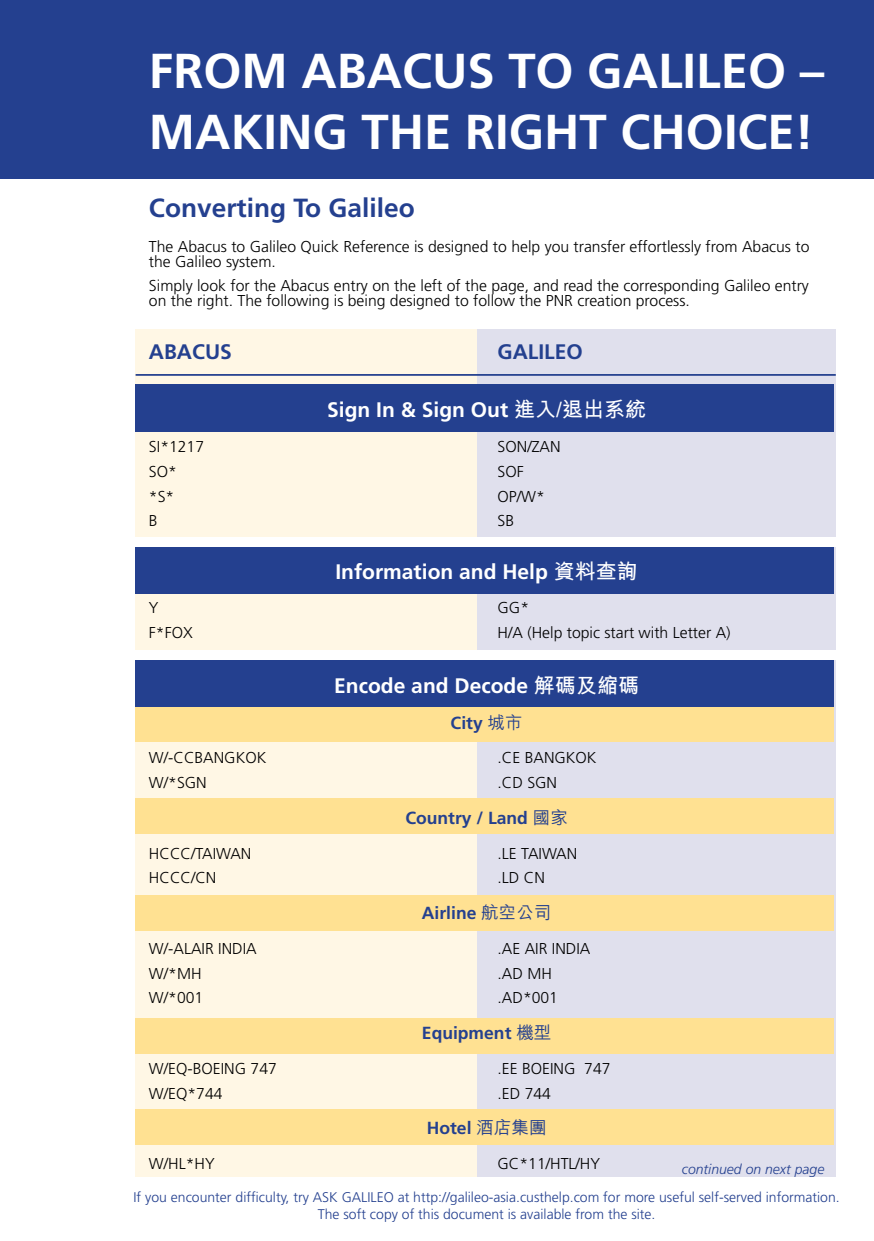
<style>
.page{position:relative;width:874px;height:1241px;background:#fff}
.page>*{position:absolute;margin:0;border:0;box-sizing:border-box;transform-origin:0 0}
.t1{font:700 49px/61.2px "Frutiger";color:#fff}
.t2{font:700 26.25px "Frutiger";color:#24408f}
.t3{font:700 21px "Frutiger";color:#fff}
.t4{font:700 21px "Frutiger";color:#24408f}
.t5{font:700 17.5px "Frutiger";color:#24408f}
.t6{font:300 15.75px/14.9px "Frutiger";color:#000}
.t7{font:300 14px/16.8px "Frutiger";color:#24408f;text-align:center}
.t8{font:italic 300 14px "Frutiger";color:#24408f}
.s1{font-family:"M Hei"}
.s2{font-family:"M Hei";font-weight:500}
</style>
<div class="page">
<div style="left:135px;top:329px;width:700px;height:847px;background:#fff7e5"></div>
<div style="left:477px;top:329px;width:358px;height:847px;background:#e0e0ed"></div>
<div style="left:135px;top:1108px;width:698px;height:36px;background:#ffe192"></div>
<div style="left:0;top:0;width:873px;height:179px;background:#24408f"></div>
<div style="left:135px;top:1017px;width:698px;height:36px;background:#ffe192"></div>
<div style="left:135px;top:895px;width:698px;height:36px;background:#ffe192"></div>
<div style="left:135px;top:546px;width:698px;height:47px;background:#24408f"></div>
<div style="left:135px;top:536px;width:700px;height:10px;background:#fff"></div>
<div style="left:135px;top:384px;width:698px;height:48px;background:#24408f"></div>
<div style="left:135px;top:797px;width:698px;height:36px;background:#ffe192"></div>
<div style="left:135px;top:706px;width:698px;height:36px;background:#ffe192"></div>
<div style="left:135px;top:659px;width:698px;height:47px;background:#24408f"></div>
<div style="left:135px;top:649px;width:700px;height:10px;background:#fff"></div>
<hr style="left:135px;top:374px;width:700px;height:2px;background:#24408f">
<h1 class="t1" style="left:149px;top:40px;width:676px">FROM ABACUS TO GALILEO –<br>MAKING THE RIGHT CHOICE!</h1>
<h2 class="t2" style="left:149px;top:192px;width:267px">Converting To Galileo</h2>
<p class="t6" style="left:149px;top:239px;width:661px">The Abacus to Galileo Quick Reference is designed to help you transfer effortlessly from Abacus to the Galileo system.</p>
<p class="t6" style="left:149px;top:278px;width:661px">Simply look for the Abacus entry on the left of the page, and read the corresponding Galileo entry on the right. The following is being designed to follow the PNR creation process.</p>
<h3 class="t4" style="left:149px;top:339px;width:84px">ABACUS</h3>
<h3 class="t4" style="left:497px;top:339px;width:87px">GALILEO</h3>
<h3 class="t3" style="left:327px;top:397px;width:320px">Sign In &amp; Sign Out <span class="s1">進入/退出系統</span></h3>
<p class="t6" style="left:149px;top:439px;width:57px">SI*1217</p>
<p class="t6" style="left:497px;top:439px;width:65px">SON/ZAN</p>
<p class="t6" style="left:149px;top:464px;width:30px">SO*</p>
<p class="t6" style="left:497px;top:464px;width:28px">SOF</p>
<p class="t6" style="left:149px;top:488px;width:27px">*S*</p>
<p class="t6" style="left:497px;top:488px;width:49px">OP/W*</p>
<p class="t6" style="left:149px;top:513px;width:10px">B</p>
<p class="t6" style="left:497px;top:513px;width:18px">SB</p>
<h3 class="t3" style="left:335px;top:559px;width:304px">Information and Help <span class="s1">資料查詢</span></h3>
<p class="t6" style="left:149px;top:600px;width:11px">Y</p>
<p class="t6" style="left:497px;top:600px;width:33px">GG*</p>
<p class="t6" style="left:149px;top:625px;width:45px">F*FOX</p>
<p class="t6" style="left:497px;top:625px;width:234px">H/A (Help topic start with Letter A)</p>
<h3 class="t3" style="left:334px;top:673px;width:306px">Encode and Decode <span class="s1">解碼及縮碼</span></h3>
<p class="t5" style="left:450px;top:712px;width:73px">City <span class="s2">城市</span></p>
<p class="t6" style="left:149px;top:750px;width:119px">W/-CCBANGKOK</p>
<p class="t6" style="left:497px;top:750px;width:100px">.CE BANGKOK</p>
<p class="t6" style="left:149px;top:775px;width:59px">W/*SGN</p>
<p class="t6" style="left:497px;top:775px;width:61px">.CD SGN</p>
<p class="t5" style="left:405px;top:807px;width:164px">Country / Land <span class="s2">國家</span></p>
<p class="t6" style="left:149px;top:845px;width:104px">HCCC/TAIWAN</p>
<p class="t6" style="left:497px;top:845px;width:81px">.LE TAIWAN</p>
<p class="t6" style="left:149px;top:870px;width:69px">HCCC/CN</p>
<p class="t6" style="left:497px;top:870px;width:49px">.LD CN</p>
<p class="t5" style="left:421px;top:902px;width:131px">Airline <span class="s2">航空公司</span></p>
<p class="t6" style="left:149px;top:940px;width:109px">W/-ALAIR INDIA</p>
<p class="t6" style="left:497px;top:940px;width:94px">.AE AIR INDIA</p>
<p class="t6" style="left:149px;top:965px;width:54px">W/*MH</p>
<p class="t6" style="left:497px;top:965px;width:56px">.AD MH</p>
<p class="t6" style="left:149px;top:990px;width:56px">W/*001</p>
<p class="t6" style="left:497px;top:990px;width:62px">.AD*001</p>
<p class="t5" style="left:421px;top:1022px;width:131px">Equipment <span class="s2">機型</span></p>
<p class="t6" style="left:149px;top:1060px;width:129px">W/EQ-BOEING 747</p>
<p class="t6" style="left:497px;top:1060px;width:114px">.EE BOEING 747</p>
<p class="t6" style="left:149px;top:1085px;width:75px">W/EQ*744</p>
<p class="t6" style="left:497px;top:1085px;width:55px">.ED 744</p>
<p class="t5" style="left:426px;top:1117px;width:121px">Hotel <span class="s2">酒店集團</span></p>
<p class="t6" style="left:149px;top:1155px;width:67px">W/HL*HY</p>
<p class="t6" style="left:497px;top:1155px;width:104px">GC*11/HTL/HY</p>
<p class="t8" style="left:681px;top:1161px;width:144px">continued on next page</p>
<p class="t7" style="left:133px;top:1188px;width:707px">If you encounter difficulty, try ASK GALILEO at http://galileo-asia.custhelp.com for more useful self-served information.<br>The soft copy of this document is available from the site.</p>
</div>
